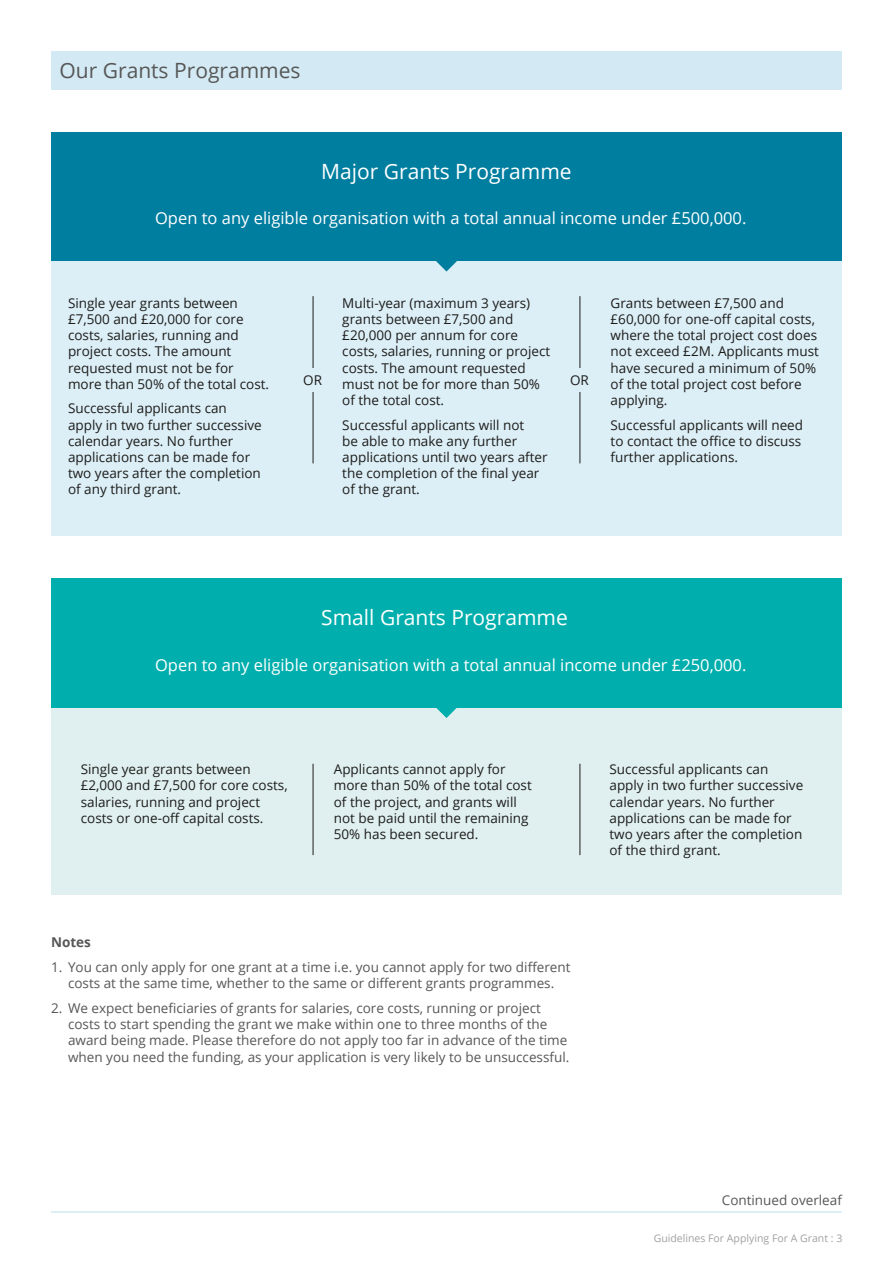
<style>
.page{position:relative;width:893px;height:1263px;background:#fff}
.page>*{position:absolute;margin:0;border:0;box-sizing:border-box;transform-origin:0 0}
.Heading_3{font:21px "Open Sans";color:#fff}
.Heading_2{font:21px "Open Sans";color:#575757}
.Heading_2-2{font:16.5px "Open Sans";color:#fff}
.Body_text{font:13.5px/16.2px "Open Sans";color:#1d1d1b}
.Body_text-2{font:13.5px/16.2px "Open Sans";color:#575757;text-align:center}
.Body_text-3{font:700 13.5px "Open Sans";color:#575757}
.Body_text-4{font:10.5px "Open Sans";color:#a3a0a0}
</style>
<div class="page">
<div style="left:51px;top:51px;width:791px;height:38px;background:#d3e9f4"></div>
<div style="left:51px;top:132px;width:791px;height:129px;background:#007ea0"></div>
<div style="left:51px;top:261px;width:791px;height:275px;background:#dceef6"></div>
<hr style="left:313px;top:296px;width:1px;height:167px;background:#1d1d1b">
<hr style="left:580px;top:296px;width:1px;height:167px;background:#1d1d1b">
<div style="left:297px;top:368px;width:31px;height:23px;background:#dceef6"></div>
<div style="left:564px;top:368px;width:31px;height:23px;background:#dceef6"></div>
<svg style="left:436px;top:261px;width:21px;height:11px"></svg>
<hr style="left:51px;top:1211px;width:791px;height:2px;background:#d3e9f4">
<div style="left:51px;top:707px;width:791px;height:187px;background:#e0f0f0"></div>
<div style="left:51px;top:578px;width:791px;height:130px;background:#00afad"></div>
<svg style="left:436px;top:708px;width:21px;height:10px"></svg>
<hr style="left:313px;top:764px;width:1px;height:91px;background:#1d1d1b">
<hr style="left:580px;top:764px;width:1px;height:91px;background:#1d1d1b">
<p class="Heading_2" style="left:60px;top:56px;width:243px">Our Grants Programmes</p>
<p class="Heading_3" style="left:321px;top:157px;width:252px">Major Grants Programme</p>
<p class="Heading_2-2" style="left:155px;top:207px;width:593px">Open to any eligible organisation with a total annual income under £500,000.</p>
<p class="Body_text" style="left:68px;top:294px;width:203px">Single year grants between £7,500 and £20,000 for core costs, salaries, running and project costs. The amount requested must not be for more than 50% of the total cost.</p>
<p class="Body_text" style="left:68px;top:400px;width:195px">Successful applicants can apply in two further successive calendar years. No further applications can be made for two years after the completion of any third grant.</p>
<p class="Body_text" style="left:342px;top:294px;width:209px">Multi-year (maximum 3 years) grants between £7,500 and £20,000 per annum for core costs, salaries, running or project costs. The amount requested must not be for more than 50% of the total cost.</p>
<p class="Body_text" style="left:342px;top:416px;width:207px">Successful applicants will not<br>be able to make any further applications until two years after the completion of the final year of the grant.</p>
<p class="Body_text" style="left:303px;top:372px;width:20px">OR</p>
<p class="Body_text" style="left:570px;top:372px;width:20px">OR</p>
<p class="Body_text" style="left:611px;top:294px;width:210px">Grants between £7,500 and £60,000 for one-off capital costs, where the total project cost does not exceed £2M. Applicants must have secured a minimum of 50% of the total project cost before applying.</p>
<p class="Body_text" style="left:611px;top:416px;width:194px">Successful applicants will need to contact the office to discuss further applications.</p>
<p class="Heading_3" style="left:321px;top:603px;width:248px">Small Grants Programme</p>
<p class="Heading_2-2" style="left:155px;top:653px;width:593px">Open to any eligible organisation with a total annual income under £250,000.</p>
<p class="Body_text" style="left:81px;top:761px;width:208px">Single year grants between £2,000 and £7,500 for core costs, salaries, running and project costs or one-off capital costs.</p>
<p class="Body_text" style="left:334px;top:761px;width:200px">Applicants cannot apply for more than 50% of the total cost of the project, and grants will not be paid until the remaining<br>50% has been secured.</p>
<p class="Body_text" style="left:609px;top:761px;width:195px">Successful applicants can apply in two further successive calendar years. No further applications can be made for two years after the completion of the third grant.</p>
<p class="Body_text-3" style="left:51px;top:933px;width:41px">Notes</p>
<p class="Body_text-2" style="left:51px;top:959px;width:521px">1. You can only apply for one grant at a time i.e. you cannot apply for two different costs at the same time, whether to the same or different grants programmes.</p>
<p class="Body_text-2" style="left:68px;top:1000px;width:503px;text-align:left;text-indent:-17px">2. We expect beneficiaries of grants for salaries, core costs, running or project costs to start spending the grant we make within one to three months of the award being made. Please therefore do not apply too far in advance of the time when you need the funding, as your application is very likely to be unsuccessful.</p>
<p class="Body_text-2" style="left:722px;top:1192px;width:122px">Continued overleaf</p>
<p class="Body_text-4" style="left:654px;top:1230px;width:190px">Guidelines For Applying For A Grant : 3</p>
</div>
